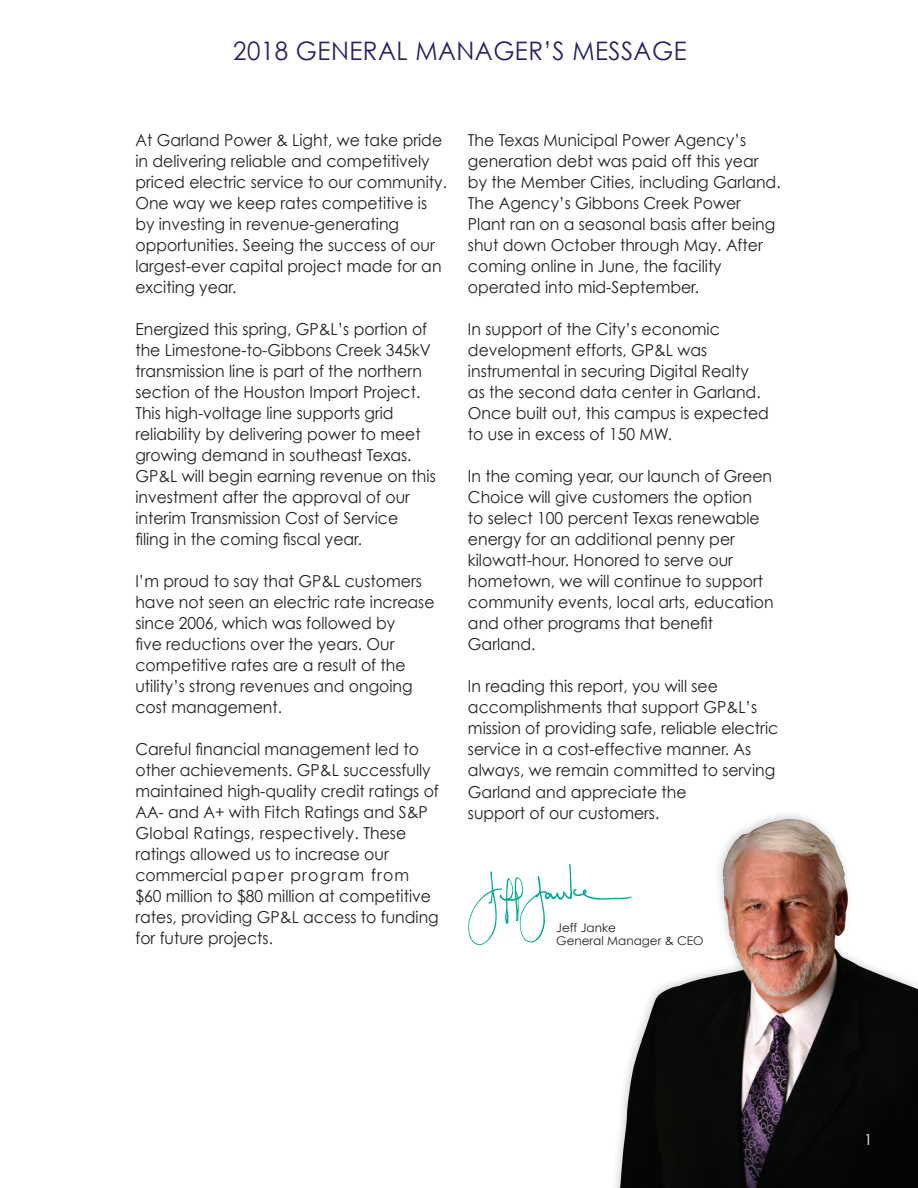
<style>
.page{position:relative;width:918px;height:1188px;background:#fff}
.page>*{position:absolute;margin:0;border:0;box-sizing:border-box;transform-origin:0 0}
.t1{font:25.5px "Century Gothic";letter-spacing:.02em;color:#252161;scale:.95 1}
.t2{font:16.5px/21px "Century Gothic";color:#231f20;scale:.95 1}
.t3{font:16.5px "Century Gothic";letter-spacing:.08em;color:#231f20;scale:.95 1}
.t4{font:15px "Century Gothic";color:#fff}
.t5{font:12px "Century Gothic";color:#231f20}
</style>
<div class="page">
<img style="left:620px;top:819px;width:298px;height:369px">
<svg style="left:468px;top:864px;width:164px;height:81px"></svg>
<p class="t1" style="left:233px;top:35px;width:479px">2018 GENERAL MANAGER’S MESSAGE</p>
<p class="t2" style="left:135px;top:130px;width:330px">At Garland Power &amp; Light, we take pride in delivering reliable and competitively priced electric service to our community.</p>
<p class="t2" style="left:135px;top:193px;width:309px">One way we keep rates competitive is by investing in revenue-generating</p>
<p class="t2" style="left:135px;top:235px;width:324px">opportunities. Seeing the success of our largest-ever capital project made for an exciting year.</p>
<p class="t2" style="left:135px;top:319px;width:312px">Energized this spring, GP&amp;L’s portion of the Limestone-to-Gibbons Creek 345kV transmission line is part of the northern section of the Houston Import Project.</p>
<p class="t2" style="left:135px;top:403px;width:273px">This high-voltage line supports grid</p>
<p class="t2" style="left:135px;top:424px;width:318px">reliability by delivering power to meet growing demand in southeast Texas.<br>GP&amp;L will begin earning revenue on this investment after the approval of our</p>
<p class="t2" style="left:135px;top:508px;width:278px">interim Transmission Cost of Service</p>
<p class="t2" style="left:135px;top:529px;width:240px">filing in the coming fiscal year.</p>
<p class="t2" style="left:135px;top:571px;width:316px">I’m proud to say that GP&amp;L customers have not seen an electric rate increase since 2006, which was followed by</p>
<p class="t2" style="left:135px;top:634px;width:274px">five reductions over the years. Our</p>
<p class="t2" style="left:135px;top:655px;width:286px">competitive rates are a result of the</p>
<p class="t2" style="left:135px;top:676px;width:293px">utility’s strong revenues and ongoing</p>
<p class="t2" style="left:135px;top:697px;width:156px">cost management.</p>
<p class="t2" style="left:135px;top:739px;width:321px">Careful financial management led to other achievements. GP&amp;L successfully maintained high-quality credit ratings of AA- and A+ with Fitch Ratings and S&amp;P Global Ratings, respectively. These</p>
<p class="t2" style="left:135px;top:844px;width:268px">ratings allowed us to increase our</p>
<p class="t3" style="left:135px;top:865px;width:290px">commercial paper program from</p>
<p class="t2" style="left:135px;top:886px;width:321px">$60 million to $80 million at competitive rates, providing GP&amp;L access to funding for future projects.</p>
<p class="t2" style="left:468px;top:130px;width:331px">The Texas Municipal Power Agency’s generation debt was paid off this year by the Member Cities, including Garland.<br>The Agency’s Gibbons Creek Power Plant ran on a seasonal basis after being shut down October through May. After coming online in June, the facility</p>
<p class="t2" style="left:468px;top:277px;width:245px">operated into mid-September.</p>
<p class="t2" style="left:468px;top:319px;width:267px">In support of the City’s economic</p>
<p class="t2" style="left:468px;top:340px;width:253px">development efforts, GP&amp;L was</p>
<p class="t2" style="left:468px;top:361px;width:318px">instrumental in securing Digital Realty as the second data center in Garland.<br>Once built out, this campus is expected to use in excess of 150 MW.</p>
<p class="t2" style="left:468px;top:466px;width:322px">In the coming year, our launch of Green Choice will give customers the option<br>to select 100 percent Texas renewable energy for an additional penny per</p>
<p class="t2" style="left:468px;top:550px;width:323px">kilowatt-hour. Honored to serve our hometown, we will continue to support community events, local arts, education and other programs that benefit</p>
<p class="t2" style="left:468px;top:634px;width:73px">Garland.</p>
<p class="t2" style="left:468px;top:676px;width:265px">In reading this report, you will see</p>
<p class="t2" style="left:468px;top:697px;width:328px">accomplishments that support GP&amp;L’s mission of providing safe, reliable electric</p>
<p class="t2" style="left:468px;top:739px;width:325px">service in a cost-effective manner. As always, we remain committed to serving<br>Garland and appreciate the</p>
<p class="t2" style="left:468px;top:802px;width:203px">support of our customers.</p>
<p class="t5" style="left:556px;top:920px;width:61px">Jeff Janke</p>
<p class="t5" style="left:556px;top:933px;width:149px">General Manager &amp; CEO</p>
<p class="t4" style="left:864px;top:1131px;width:10px">1</p>
</div>
